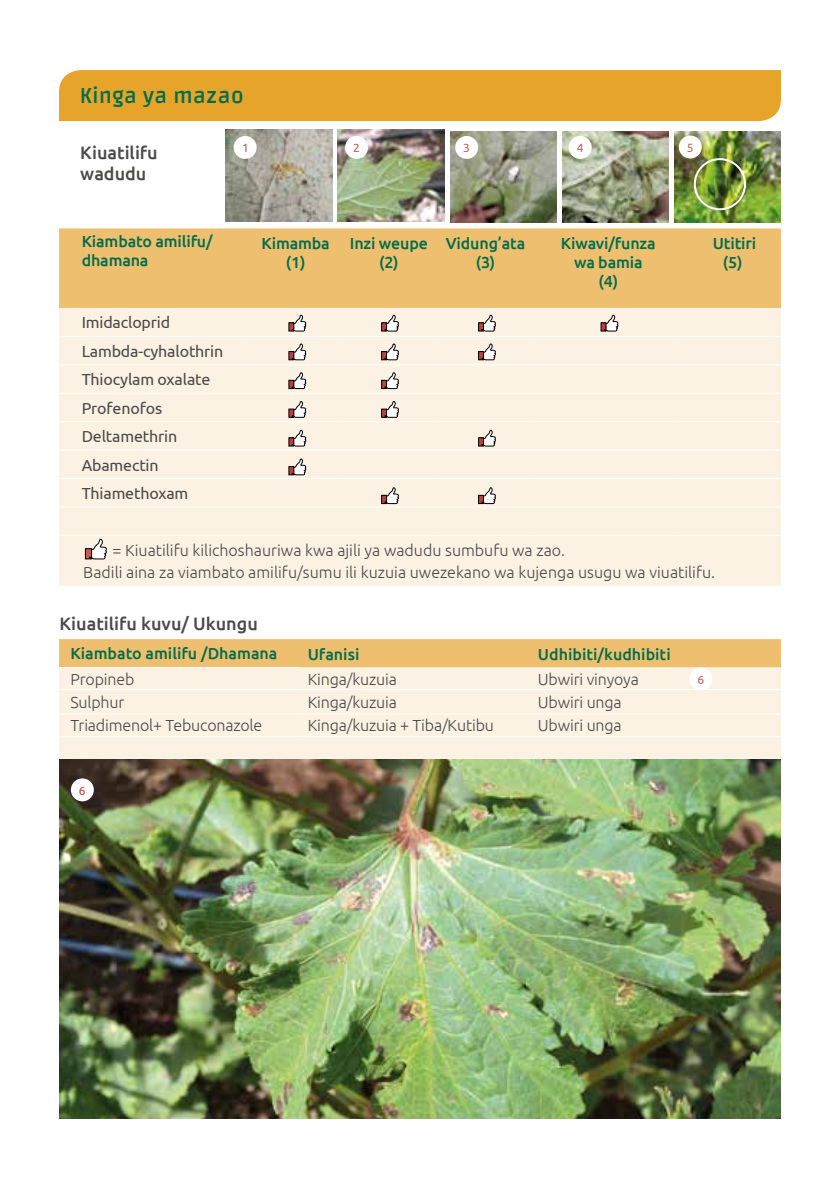
<style>
.page{position:relative;width:840px;height:1191px;background:#fff}
.page>*{position:absolute;margin:0;border:0;box-sizing:border-box;transform-origin:0 0}
.t1{font:24px "Changa";color:#026d4b}
.t2{font:500 18px/21.6px "Ubuntu";color:#4a4a49}
.t3{font:300 16px/22px "Ubuntu";color:#4a4a49}
.t4{font:500 16px/19.2px "Ubuntu";letter-spacing:-.01em;color:#026d4b;text-align:center}
.t5{font:16px/28.4px "Ubuntu";letter-spacing:-.01em;color:#4a4a49}
.t6{font:12px "Ubuntu";color:#c45d58}
.t7{font:12px "Ubuntu";color:#ba4042}
</style>
<div class="page">
<div style="left:59px;top:228px;width:721px;height:80px;background:#efbf70"></div>
<div style="left:59px;top:308px;width:721px;height:278px;background:#fcf2e3"></div>
<hr style="left:59px;top:336px;width:188px;height:1px;background:#fff">
<hr style="left:247px;top:336px;width:91px;height:1px;background:#fff">
<hr style="left:338px;top:336px;width:95px;height:1px;background:#fff">
<hr style="left:433px;top:336px;width:99px;height:1px;background:#fff">
<hr style="left:59px;top:364px;width:188px;height:1px;background:#fff">
<hr style="left:247px;top:364px;width:91px;height:1px;background:#fff">
<hr style="left:338px;top:364px;width:95px;height:1px;background:#fff">
<hr style="left:433px;top:364px;width:99px;height:1px;background:#fff">
<hr style="left:532px;top:364px;width:146px;height:1px;background:#fff">
<hr style="left:678px;top:364px;width:102px;height:1px;background:#fff">
<hr style="left:59px;top:393px;width:188px;height:1px;background:#fff">
<hr style="left:247px;top:393px;width:91px;height:1px;background:#fff">
<hr style="left:338px;top:393px;width:95px;height:1px;background:#fff">
<hr style="left:433px;top:393px;width:99px;height:1px;background:#fff">
<hr style="left:532px;top:393px;width:146px;height:1px;background:#fff">
<hr style="left:678px;top:393px;width:102px;height:1px;background:#fff">
<hr style="left:59px;top:421px;width:188px;height:1px;background:#fff">
<hr style="left:247px;top:421px;width:91px;height:1px;background:#fff">
<hr style="left:338px;top:421px;width:95px;height:1px;background:#fff">
<hr style="left:433px;top:421px;width:99px;height:1px;background:#fff">
<hr style="left:532px;top:421px;width:146px;height:1px;background:#fff">
<hr style="left:678px;top:421px;width:102px;height:1px;background:#fff">
<hr style="left:59px;top:450px;width:188px;height:1px;background:#fff">
<hr style="left:247px;top:450px;width:91px;height:1px;background:#fff">
<hr style="left:338px;top:450px;width:95px;height:1px;background:#fff">
<hr style="left:433px;top:450px;width:99px;height:1px;background:#fff">
<hr style="left:532px;top:450px;width:146px;height:1px;background:#fff">
<hr style="left:678px;top:450px;width:102px;height:1px;background:#fff">
<hr style="left:59px;top:478px;width:188px;height:1px;background:#fff">
<hr style="left:247px;top:478px;width:91px;height:1px;background:#fff">
<hr style="left:338px;top:478px;width:95px;height:1px;background:#fff">
<hr style="left:433px;top:478px;width:99px;height:1px;background:#fff">
<hr style="left:532px;top:478px;width:146px;height:1px;background:#fff">
<hr style="left:678px;top:478px;width:102px;height:1px;background:#fff">
<hr style="left:532px;top:336px;width:146px;height:1px;background:#fff">
<hr style="left:678px;top:336px;width:102px;height:1px;background:#fff">
<hr style="left:59px;top:506px;width:188px;height:1px;background:#fff">
<hr style="left:247px;top:506px;width:91px;height:1px;background:#fff">
<hr style="left:338px;top:506px;width:95px;height:1px;background:#fff">
<hr style="left:433px;top:506px;width:99px;height:1px;background:#fff">
<hr style="left:532px;top:506px;width:146px;height:1px;background:#fff">
<hr style="left:678px;top:506px;width:102px;height:1px;background:#fff">
<hr style="left:59px;top:535px;width:188px;height:1px;background:#fff">
<hr style="left:247px;top:535px;width:91px;height:1px;background:#fff">
<hr style="left:338px;top:535px;width:95px;height:1px;background:#fff">
<hr style="left:433px;top:535px;width:99px;height:1px;background:#fff">
<hr style="left:532px;top:535px;width:146px;height:1px;background:#fff">
<hr style="left:678px;top:535px;width:102px;height:1px;background:#fff">
<svg style="left:477px;top:314px;width:19px;height:18px"></svg>
<svg style="left:600px;top:314px;width:19px;height:18px"></svg>
<svg style="left:288px;top:314px;width:19px;height:18px"></svg>
<svg style="left:381px;top:314px;width:18px;height:18px"></svg>
<svg style="left:477px;top:343px;width:19px;height:17px"></svg>
<svg style="left:477px;top:429px;width:19px;height:17px"></svg>
<svg style="left:477px;top:487px;width:19px;height:17px"></svg>
<svg style="left:288px;top:343px;width:19px;height:17px"></svg>
<svg style="left:288px;top:458px;width:19px;height:17px"></svg>
<svg style="left:288px;top:429px;width:19px;height:17px"></svg>
<svg style="left:381px;top:487px;width:18px;height:17px"></svg>
<svg style="left:381px;top:343px;width:18px;height:17px"></svg>
<svg style="left:85px;top:538px;width:23px;height:21px"></svg>
<div style="left:59px;top:70px;width:721px;height:51px;background:#e6a42b"></div>
<svg style="left:288px;top:372px;width:19px;height:17px"></svg>
<svg style="left:288px;top:400px;width:19px;height:18px"></svg>
<svg style="left:381px;top:372px;width:18px;height:17px"></svg>
<svg style="left:381px;top:400px;width:18px;height:18px"></svg>
<div style="left:59px;top:639px;width:721px;height:28px;background:#efbf70"></div>
<div style="left:59px;top:667px;width:721px;height:92px;background:#fcf2e3"></div>
<hr style="left:59px;top:667px;width:240px;height:1px;background:#fff">
<hr style="left:59px;top:689px;width:240px;height:1px;background:#fff">
<hr style="left:299px;top:689px;width:230px;height:1px;background:#fff">
<hr style="left:529px;top:689px;width:251px;height:1px;background:#fff">
<hr style="left:299px;top:713px;width:230px;height:1px;background:#fff">
<hr style="left:529px;top:713px;width:251px;height:1px;background:#fff">
<hr style="left:59px;top:736px;width:240px;height:1px;background:#fff">
<hr style="left:529px;top:736px;width:251px;height:1px;background:#fff">
<hr style="left:59px;top:713px;width:240px;height:1px;background:#fff">
<hr style="left:299px;top:736px;width:230px;height:1px;background:#fff">
<div style="left:689px;top:667px;width:22px;height:23px;background:#fff;border-radius:50%"></div>
<img style="left:226px;top:129px;width:106px;height:92px">
<img style="left:338px;top:130px;width:106px;height:92px">
<img style="left:450px;top:131px;width:106px;height:92px">
<img style="left:562px;top:131px;width:106px;height:92px">
<div style="left:233px;top:136px;width:23px;height:23px;background:#fff;border-radius:50%"></div>
<div style="left:345px;top:136px;width:23px;height:23px;background:#fff;border-radius:50%"></div>
<div style="left:455px;top:136px;width:23px;height:23px;background:#fff;border-radius:50%"></div>
<div style="left:568px;top:136px;width:23px;height:23px;background:#fff;border-radius:50%"></div>
<img style="left:59px;top:759px;width:721px;height:359px">
<div style="left:71px;top:778px;width:23px;height:23px;background:#fff;border-radius:50%"></div>
<img style="left:674px;top:131px;width:106px;height:92px">
<div style="left:678px;top:135px;width:23px;height:23px;background:#fff;border-radius:50%"></div>
<div style="left:693px;top:158px;width:52px;height:52px;border:2px solid #fff;border-radius:50%"></div>
<h1 class="t1" style="left:80px;top:81px;width:165px">Kinga ya mazao</h1>
<p class="t2" style="left:80px;top:141px;width:79px">Kiuatilifu wadudu</p>
<p class="t6" style="left:242px;top:140px;width:8px">1</p>
<p class="t6" style="left:353px;top:140px;width:8px">2</p>
<p class="t6" style="left:463px;top:140px;width:8px">3</p>
<p class="t6" style="left:576px;top:140px;width:8px">4</p>
<p class="t6" style="left:686px;top:140px;width:8px">5</p>
<p class="t4" style="left:82px;top:231px;width:132px;text-align:left">Kiambato amilifu/ dhamana</p>
<p class="t4" style="left:261px;top:233px;width:70px">Kimamba (1)</p>
<p class="t4" style="left:349px;top:233px;width:80px">Inzi weupe (2)</p>
<p class="t4" style="left:445px;top:233px;width:81px">Vidung’ata (3)</p>
<p class="t4" style="left:560px;top:233px;width:96px">Kiwavi/funza wa bamia<br>(4)</p>
<p class="t4" style="left:712px;top:233px;width:45px">Utitiri (5)</p>
<p class="t5" style="left:82px;top:308px;width:143px">Imidacloprid<br>Lambda-cyhalothrin<br>Thiocylam oxalate<br>Profenofos<br>Deltamethrin<br>Abamectin<br>Thiamethoxam</p>
<p class="t3" style="left:83px;top:539px;width:633px;text-indent:29px">= Kiuatilifu kilichoshauriwa kwa ajili ya wadudu sumbufu wa zao.<br>Badili aina za viambato amilifu/sumu ili kuzuia uwezekano wa kujenga usugu wa viuatilifu.</p>
<p class="t2" style="left:59px;top:612px;width:200px">Kiuatilifu kuvu/ Ukungu</p>
<p class="t4" style="left:70px;top:643px;width:208px">Kiambato amilifu /Dhamana</p>
<p class="t4" style="left:307px;top:643px;width:53px">Ufanisi</p>
<p class="t4" style="left:537px;top:643px;width:134px">Udhibiti/kudhibiti</p>
<p class="t3" style="left:70px;top:667px;width:65px">Propineb</p>
<p class="t3" style="left:307px;top:667px;width:91px">Kinga/kuzuia</p>
<p class="t3" style="left:537px;top:667px;width:102px">Ubwiri vinyoya</p>
<p class="t3" style="left:70px;top:691px;width:56px">Sulphur</p>
<p class="t3" style="left:307px;top:691px;width:91px">Kinga/kuzuia</p>
<p class="t3" style="left:537px;top:691px;width:85px">Ubwiri unga</p>
<p class="t3" style="left:70px;top:714px;width:193px">Triadimenol+ Tebuconazole</p>
<p class="t3" style="left:307px;top:714px;width:188px">Kinga/kuzuia + Tiba/Kutibu</p>
<p class="t3" style="left:537px;top:714px;width:85px">Ubwiri unga</p>
<p class="t7" style="left:79px;top:783px;width:8px">6</p>
<p class="t6" style="left:697px;top:672px;width:8px">6</p>
</div>
